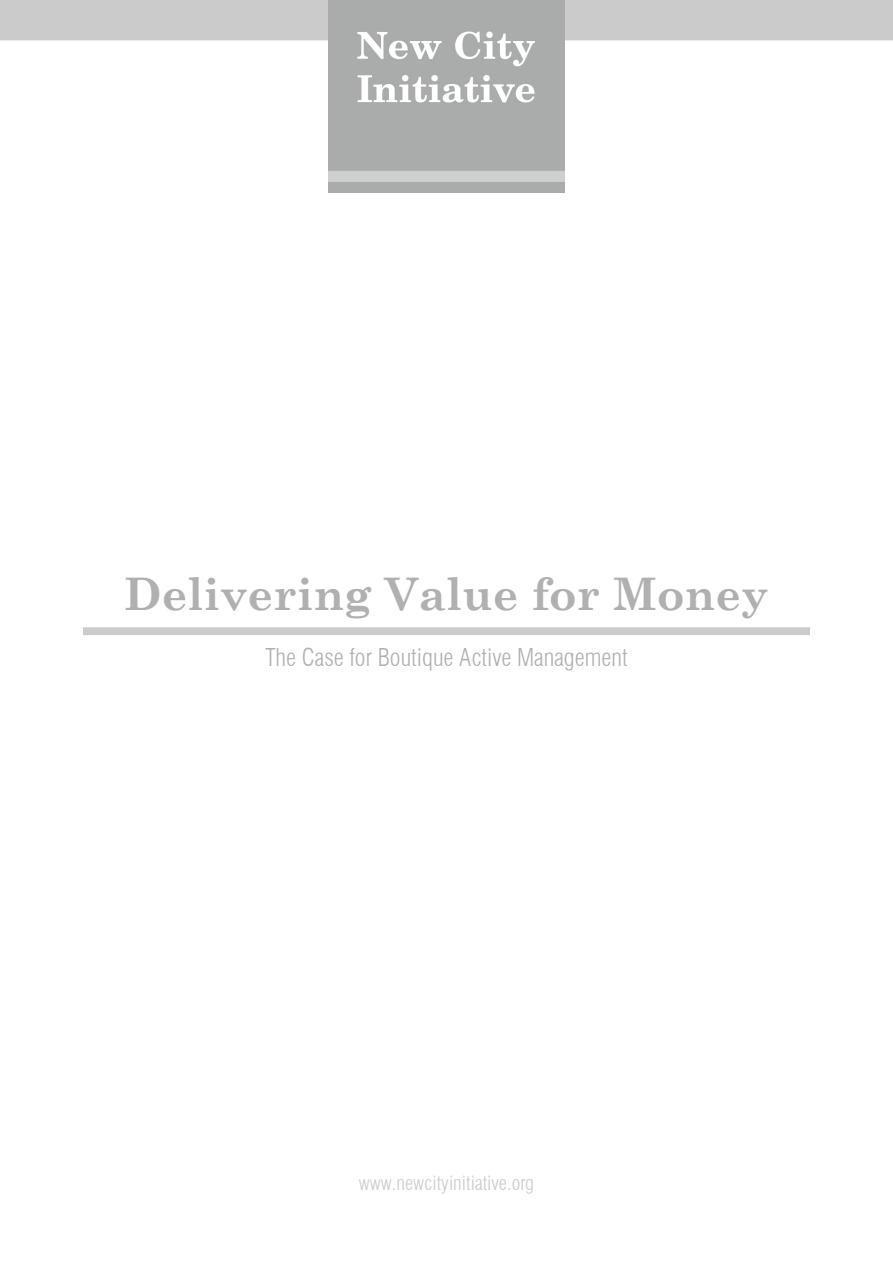
<style>
.page{position:relative;width:893px;height:1263px;background:#fff}
.page>*{position:absolute;margin:0;border:0;box-sizing:border-box;transform-origin:0 0}
.t1{font:700 45px "Century Schoolbook";color:#b0b0b0}
.t2{font:300 condensed 24px "Swiss 721 BT";color:#b0b0b0}
.t3{font:300 condensed 19.5px "Swiss 721 BT";color:#cbcbcb}
</style>
<div class="page">
<div style="left:0;top:0;width:893px;height:40px;background:#cbcbcb"></div>
<img style="left:328px;top:0;width:237px;height:192px">
<div style="left:83px;top:627px;width:727px;height:8px;background:#cbcbcb;border:2px solid #cbcbcb"></div>
<h1 class="t1" style="left:124px;top:566px;width:646px">Delivering Value for Money</h1>
<p class="t2" style="left:265px;top:643px;width:364px">The Case for Boutique Active Management</p>
<p class="t3" style="left:359px;top:1171px;width:177px">www.newcityinitiative.org</p>
</div>
